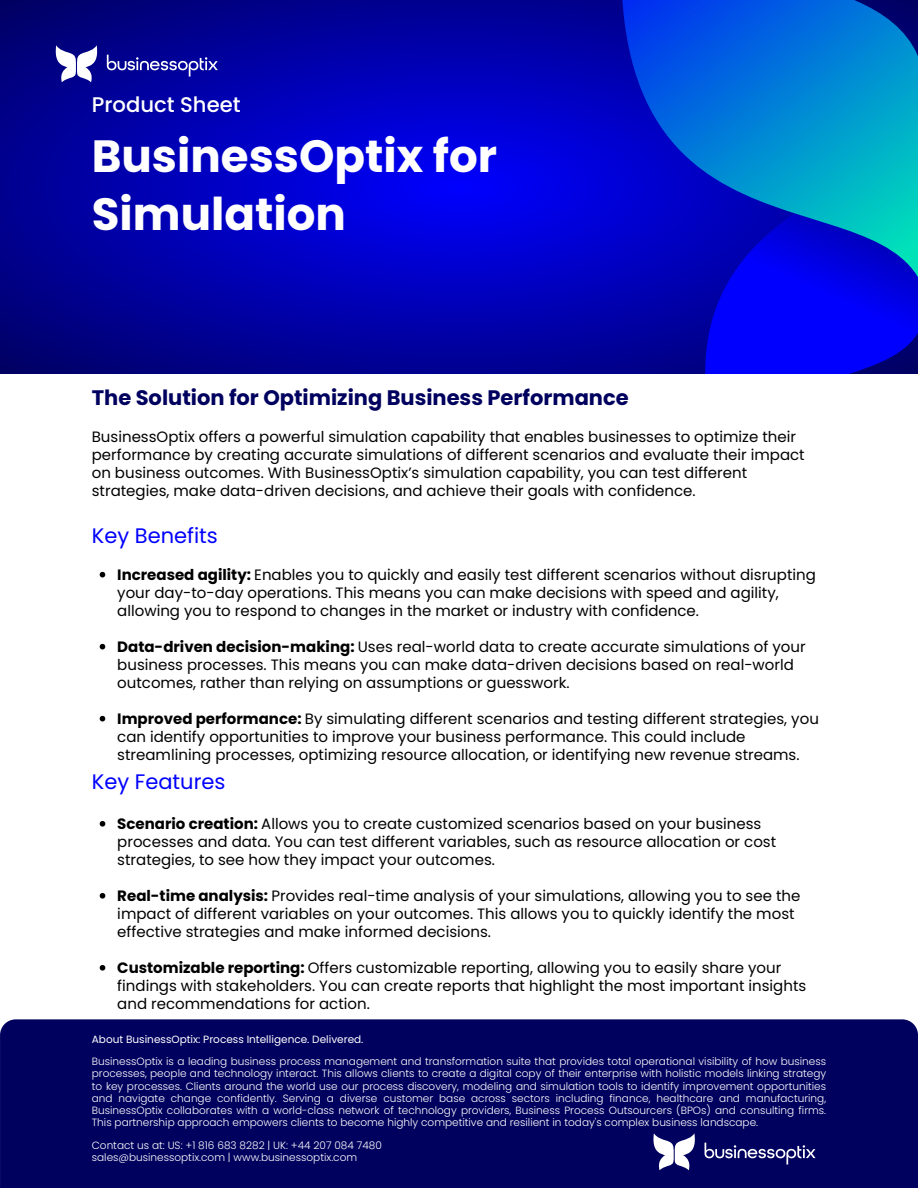
<style>
.page{position:relative;width:918px;height:1188px;background:#fff}
.page>*{position:absolute;margin:0;border:0;box-sizing:border-box;transform-origin:0 0}
.t1{font:700 45.15px/58.5px "Poppins";color:#fff}
.t2{font:500 21.15px "Poppins";color:#fff}
.t3{font:700 21px "Poppins";color:#00005f}
.t4{font:21px "Poppins";color:#00f}
.t5{font:15px/18px "Poppins";color:#000}
.t6{font:300 10.5px/12.3px "Poppins";color:#fff;text-align:justify}
.t7{font:10.5px "Poppins";color:#fff}
.s1{font-weight:700}
</style>
<div class="page">
<svg style="left:0;top:0;width:654px;height:374px;background:#0000ae"></svg>
<svg style="left:654px;top:298px;width:264px;height:76px;background:#0000e0"></svg>
<svg style="left:571px;top:0;width:347px;height:298px;background:#0046ce"></svg>
<svg style="left:100px;top:572px;width:5px;height:5px"></svg>
<svg style="left:100px;top:644px;width:5px;height:5px"></svg>
<svg style="left:100px;top:716px;width:5px;height:5px"></svg>
<svg style="left:100px;top:821px;width:5px;height:6px"></svg>
<svg style="left:100px;top:893px;width:5px;height:6px"></svg>
<svg style="left:100px;top:965px;width:5px;height:6px"></svg>
<div style="left:0;top:1019px;width:918px;height:169px;background:#00005f"></div>
<svg style="left:650px;top:1133px;width:48px;height:37px"></svg>
<svg style="left:705px;top:1143px;width:111px;height:22px;background:#32327e"></svg>
<svg style="left:52px;top:45px;width:48px;height:37px"></svg>
<svg style="left:107px;top:55px;width:111px;height:22px;background:#3333ac"></svg>
<p class="t2" style="left:92px;top:90px;width:150px">Product Sheet</p>
<p class="t1" style="left:92px;top:126px;width:407px">BusinessOptix for<br>Simulation</p>
<p class="t3" style="left:92px;top:383px;width:538px">The Solution for Optimizing Business Performance</p>
<p class="t5" style="left:92px;top:428px;width:714px">BusinessOptix offers a powerful simulation capability that enables businesses to optimize their performance by creating accurate simulations of different scenarios and evaluate their impact on business outcomes. With BusinessOptix’s simulation capability, you can test different strategies, make data-driven decisions, and achieve their goals with confidence.</p>
<p class="t4" style="left:92px;top:521px;width:127px">Key Benefits</p>
<p class="t5" style="left:117px;top:565px;width:700px"><span class="s1">Increased agility:</span> Enables you to quickly and easily test different scenarios without disrupting your day-to-day operations. This means you can make decisions with speed and agility, allowing you to respond to changes in the market or industry with confidence.</p>
<p class="t5" style="left:117px;top:637px;width:690px"><span class="s1">Data-driven decision-making:</span> Uses real-world data to create accurate simulations of your business processes. This means you can make data-driven decisions based on real-world outcomes, rather than relying on assumptions or guesswork.</p>
<p class="t5" style="left:117px;top:709px;width:703px"><span class="s1">Improved performance:</span> By simulating different scenarios and testing different strategies, you can identify opportunities to improve your business performance. This could include streamlining processes, optimizing resource allocation, or identifying new revenue streams.</p>
<p class="t4" style="left:92px;top:767px;width:135px">Key Features</p>
<p class="t5" style="left:117px;top:815px;width:660px"><span class="s1">Scenario creation:</span> Allows you to create customized scenarios based on your business processes and data. You can test different variables, such as resource allocation or cost strategies, to see how they impact your outcomes.</p>
<p class="t5" style="left:117px;top:887px;width:685px"><span class="s1">Real-time analysis:</span> Provides real-time analysis of your simulations, allowing you to see the impact of different variables on your outcomes. This allows you to quickly identify the most effective strategies and make informed decisions.</p>
<p class="t5" style="left:117px;top:959px;width:690px"><span class="s1">Customizable reporting:</span> Offers customizable reporting, allowing you to easily share your findings with stakeholders. You can create reports that highlight the most important insights and recommendations for action.</p>
<p class="t7" style="left:92px;top:1032px;width:273px">About BusinessOptix: Process Intelligence. Delivered.</p>
<p class="t6" style="left:92px;top:1055px;width:736px">BusinessOptix is a leading business process management and transformation suite that provides total operational visibility of how business processes, people and technology interact. This allows clients to create a digital copy of their enterprise with holistic models linking strategy to key processes. Clients around the world use our process discovery, modeling and simulation tools to identify improvement opportunities and navigate change confidently. Serving a diverse customer base across sectors including finance, healthcare and manufacturing, BusinessOptix collaborates with a world-class network of technology providers, Business Process Outsourcers (BPOs) and consulting firms.<br>This partnership approach empowers clients to become highly competitive and resilient in today's complex business landscape.</p>
<p class="t6" style="left:92px;top:1139px;width:292px">Contact us at: US: +1 816 683 8282 | UK: +44 207 084 7480</p>
<p class="t6" style="left:92px;top:1151px;width:267px">sales@businessoptix.com | www.businessoptix.com</p>
</div>
